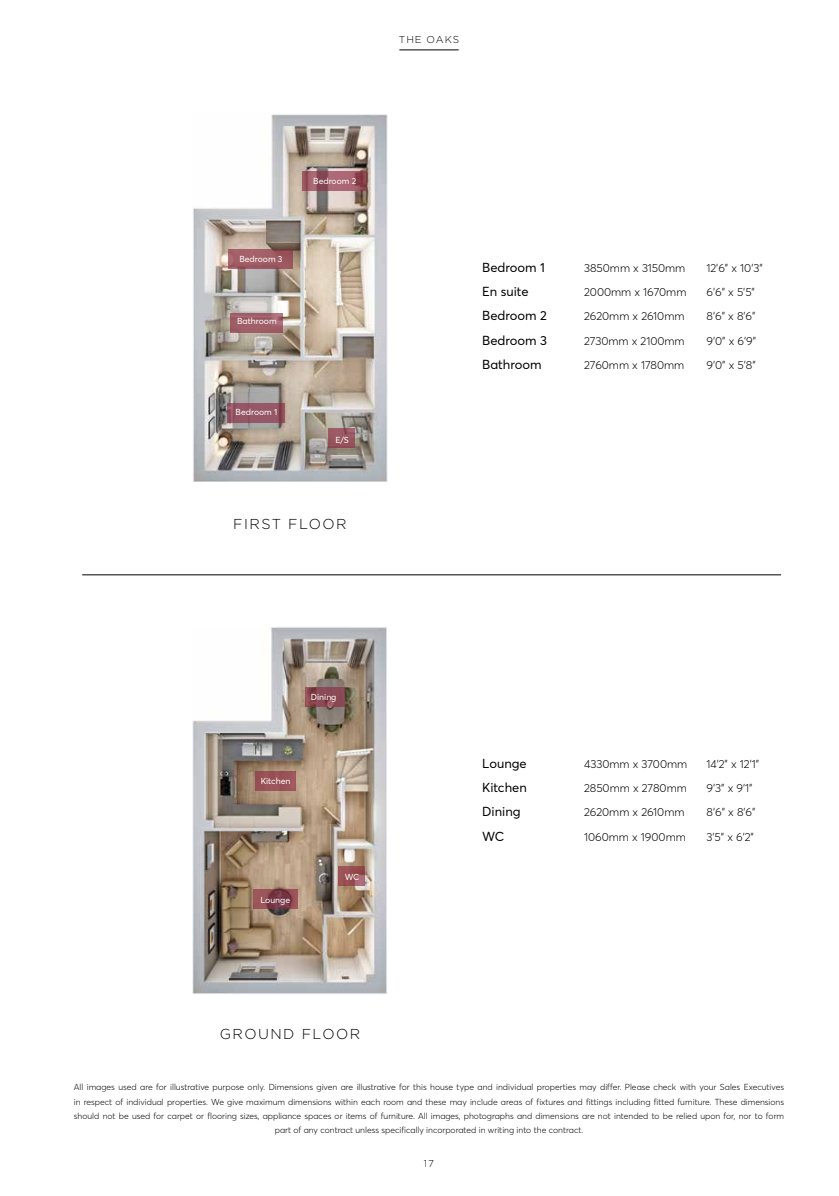
<style>
.page{position:relative;width:839px;height:1196px;background:#fff}
.page>*{position:absolute;margin:0;border:0;box-sizing:border-box;transform-origin:0 0}
.t1{font:300 14.38px "Gotham";letter-spacing:.1em;color:#000}
.t2{font:13px "Averta Std";color:#000}
.t3{font:300 11.5px "Averta Std";color:#000}
.t4{font:300 10px "Gotham";letter-spacing:.1em;color:#000}
.t5{font:300 8.62px/14.4px "Averta Std";color:#000;text-align:center}
.t6{font:8.62px "Averta Std";color:#fff}
</style>
<div class="page">
<hr style="left:82px;top:575px;width:698px;height:1px;background:#000">
<img style="left:193px;top:114px;width:194px;height:368px">
<svg style="left:227px;top:403px;width:58px;height:20px"></svg>
<svg style="left:231px;top:313px;width:52px;height:19px"></svg>
<svg style="left:302px;top:171px;width:65px;height:19px"></svg>
<div style="left:228px;top:249px;width:65px;height:20px;background:linear-gradient(to right,#a6626b,#99565d)"></div>
<div style="left:328px;top:428px;width:27px;height:20px;background:linear-gradient(to bottom,#9d5e6a,#925057)"></div>
<img style="left:192px;top:626px;width:195px;height:368px">
<svg style="left:338px;top:866px;width:26px;height:20px"></svg>
<svg style="left:253px;top:890px;width:44px;height:19px"></svg>
<div style="left:255px;top:771px;width:40px;height:19px;background:#9a5258"></div>
<svg style="left:305px;top:687px;width:40px;height:20px"></svg>
<hr style="left:399px;top:50px;width:59px;height:1px;background:#000">
<p class="t4" style="left:398px;top:33px;width:62px">THE OAKS</p>
<p class="t6" style="left:239px;top:253px;width:45px">Bedroom 3</p>
<p class="t6" style="left:237px;top:315px;width:41px">Bathroom</p>
<p class="t6" style="left:313px;top:175px;width:45px">Bedroom 2</p>
<p class="t6" style="left:235px;top:406px;width:43px">Bedroom 1</p>
<p class="t6" style="left:335px;top:433px;width:15px">E/S</p>
<h1 class="t1" style="left:233px;top:515px;width:115px">FIRST FLOOR</h1>
<h2 class="t2" style="left:482px;top:258px;width:64px">Bedroom 1</h2>
<h3 class="t3" style="left:584px;top:260px;width:103px">3850mm x 3150mm</h3>
<h3 class="t3" style="left:706px;top:260px;width:58px">12’6” x 10’3”</h3>
<h2 class="t2" style="left:482px;top:283px;width:48px">En suite</h2>
<h3 class="t3" style="left:584px;top:284px;width:104px">2000mm x 1670mm</h3>
<h3 class="t3" style="left:706px;top:284px;width:50px">6’6” x 5’5”</h3>
<h2 class="t2" style="left:482px;top:307px;width:66px">Bedroom 2</h2>
<h3 class="t3" style="left:584px;top:308px;width:102px">2620mm x 2610mm</h3>
<h3 class="t3" style="left:706px;top:308px;width:51px">8’6” x 8’6”</h3>
<h2 class="t2" style="left:482px;top:331px;width:66px">Bedroom 3</h2>
<h3 class="t3" style="left:584px;top:333px;width:102px">2730mm x 2100mm</h3>
<h3 class="t3" style="left:706px;top:333px;width:51px">9’0” x 6’9”</h3>
<h2 class="t2" style="left:482px;top:355px;width:61px">Bathroom</h2>
<h3 class="t3" style="left:584px;top:357px;width:102px">2760mm x 1780mm</h3>
<h3 class="t3" style="left:706px;top:357px;width:51px">9’0” x 5’8”</h3>
<p class="t6" style="left:311px;top:691px;width:27px">Dining</p>
<p class="t6" style="left:260px;top:775px;width:31px">Kitchen</p>
<p class="t6" style="left:260px;top:894px;width:31px">Lounge</p>
<p class="t6" style="left:344px;top:871px;width:16px">WC</p>
<h1 class="t1" style="left:220px;top:1025px;width:142px">GROUND FLOOR</h1>
<h2 class="t2" style="left:482px;top:754px;width:46px">Lounge</h2>
<h3 class="t3" style="left:584px;top:756px;width:104px">4330mm x 3700mm</h3>
<h3 class="t3" style="left:706px;top:756px;width:54px">14’2” x 12’1”</h3>
<h2 class="t2" style="left:482px;top:779px;width:46px">Kitchen</h2>
<h3 class="t3" style="left:584px;top:780px;width:104px">2850mm x 2780mm</h3>
<h3 class="t3" style="left:706px;top:780px;width:47px">9’3” x 9’1”</h3>
<h2 class="t2" style="left:482px;top:803px;width:40px">Dining</h2>
<h3 class="t3" style="left:584px;top:804px;width:102px">2620mm x 2610mm</h3>
<h3 class="t3" style="left:706px;top:804px;width:51px">8’6” x 8’6”</h3>
<h2 class="t2" style="left:482px;top:827px;width:24px">WC</h2>
<h3 class="t3" style="left:584px;top:829px;width:103px">1060mm x 1900mm</h3>
<h3 class="t3" style="left:706px;top:829px;width:49px">3’5” x 6’2”</h3>
<p class="t5" style="left:74px;top:1079px;width:711px">All images used are for illustrative purpose only. Dimensions given are illustrative for this house type and individual properties may differ. Please check with your Sales Executives in respect of individual properties. We give maximum dimensions within each room and these may include areas of fixtures and fittings including fitted furniture. These dimensions should not be used for carpet or flooring sizes, appliance spaces or items of furniture. All images, photographs and dimensions are not intended to be relied upon for, nor to form part of any contract unless specifically incorporated in writing into the contract.</p>
<p class="t4" style="left:423px;top:1157px;width:12px">17</p>
</div>
